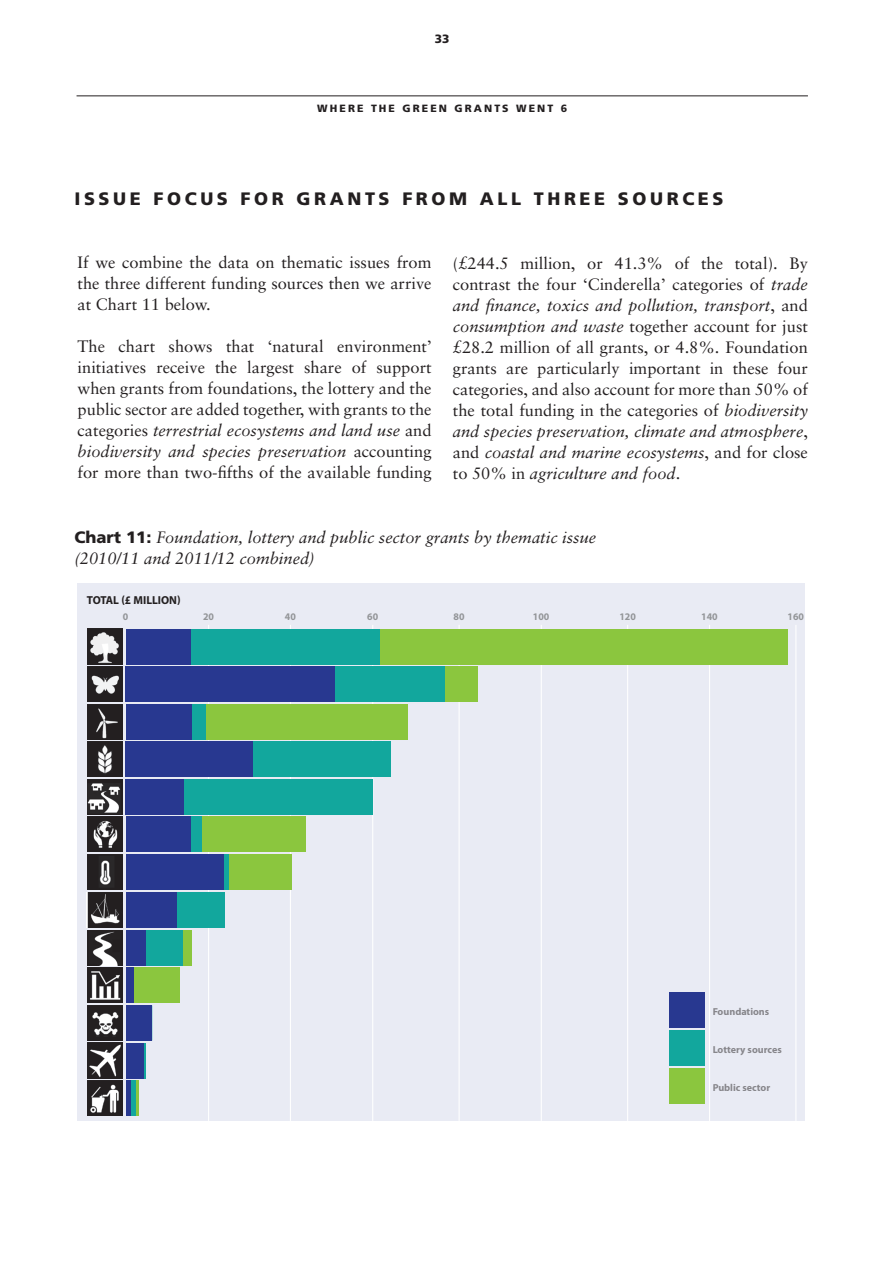
<style>
.page{position:relative;width:893px;height:1263px;background:#fff}
.page>*{position:absolute;margin:0;border:0;box-sizing:border-box;transform-origin:0 0}
.Head{font:900 18px "Frutiger";letter-spacing:.2em;color:#231f20}
.Body_Text{font:16.5px/21px "Sabon";color:#231f20;text-align:justify}
.Body_Text-2{font:italic 16.5px "Sabon";color:#231f20}
.t1{font:900 12px "Frutiger";color:#231f20}
.t2{font:700 11.55px "Myriad Pro";color:#231f20}
.t3{font:900 10.5px "Frutiger";letter-spacing:.2em;color:#231f20}
.t4{font:700 10.2px "Myriad Pro";color:#231f20}
.t5{font:700 10.2px "Myriad Pro";color:#939598}
.s1{font-style:italic}
.s2{font-family:"Frutiger";font-weight:900;font-style:normal}
</style>
<div class="page">
<hr style="left:77px;top:96px;width:731px;height:1px;background:#231f20">
<div style="left:78px;top:583px;width:727px;height:537px;background:#e9ebf4"></div>
<hr style="left:208px;top:625px;width:1px;height:496px;background:#fff">
<hr style="left:290px;top:625px;width:1px;height:496px;background:#fff">
<hr style="left:372px;top:625px;width:1px;height:496px;background:#fff">
<hr style="left:459px;top:625px;width:1px;height:496px;background:#fff">
<hr style="left:541px;top:625px;width:1px;height:496px;background:#fff">
<hr style="left:627px;top:625px;width:1px;height:496px;background:#fff">
<hr style="left:709px;top:625px;width:1px;height:496px;background:#fff">
<hr style="left:795px;top:625px;width:1px;height:496px;background:#fff">
<img style="left:87px;top:666px;width:35px;height:35px">
<div style="left:126px;top:629px;width:65px;height:35px;background:#283890"></div>
<img style="left:87px;top:742px;width:35px;height:35px">
<div style="left:126px;top:704px;width:65px;height:35px;background:#283890"></div>
<img style="left:87px;top:854px;width:35px;height:35px">
<div style="left:126px;top:854px;width:98px;height:35px;background:#283890"></div>
<img style="left:87px;top:704px;width:35px;height:35px">
<div style="left:126px;top:817px;width:65px;height:35px;background:#283890"></div>
<img style="left:87px;top:892px;width:36px;height:36px">
<div style="left:126px;top:930px;width:20px;height:35px;background:#283890"></div>
<img style="left:87px;top:629px;width:35px;height:35px">
<div style="left:126px;top:742px;width:127px;height:35px;background:#283890"></div>
<img style="left:87px;top:779px;width:35px;height:35px">
<div style="left:126px;top:666px;width:209px;height:35px;background:#283890"></div>
<img style="left:87px;top:1043px;width:36px;height:35px">
<div style="left:126px;top:1005px;width:26px;height:35px;background:#283890"></div>
<img style="left:87px;top:930px;width:36px;height:35px">
<div style="left:126px;top:892px;width:51px;height:35px;background:#283890"></div>
<img style="left:87px;top:1080px;width:36px;height:36px">
<div style="left:126px;top:968px;width:9px;height:35px;background:#283890"></div>
<img style="left:87px;top:817px;width:35px;height:35px">
<div style="left:126px;top:779px;width:58px;height:35px;background:#283890"></div>
<img style="left:87px;top:1005px;width:36px;height:35px">
<div style="left:126px;top:1080px;width:7px;height:35px;background:#283890"></div>
<img style="left:87px;top:967px;width:36px;height:36px">
<div style="left:126px;top:1043px;width:19px;height:35px;background:#283890"></div>
<div style="left:191px;top:629px;width:189px;height:35px;background:#12a79d"></div>
<div style="left:192px;top:704px;width:14px;height:35px;background:#12a79d"></div>
<div style="left:225px;top:854px;width:5px;height:35px;background:#12a79d"></div>
<div style="left:191px;top:817px;width:12px;height:35px;background:#12a79d"></div>
<div style="left:146px;top:930px;width:39px;height:35px;background:#12a79d"></div>
<div style="left:253px;top:742px;width:138px;height:35px;background:#12a79d"></div>
<div style="left:335px;top:666px;width:111px;height:35px;background:#12a79d"></div>
<div style="left:177px;top:892px;width:47px;height:35px;background:#12a79d"></div>
<div style="left:184px;top:779px;width:189px;height:35px;background:#12a79d"></div>
<div style="left:131px;top:1080px;width:6px;height:35px;background:#12a79d"></div>
<hr style="left:144px;top:1043px;width:2px;height:35px;background:#12a79d">
<div style="left:380px;top:629px;width:407px;height:35px;background:#8bc63e"></div>
<div style="left:206px;top:704px;width:201px;height:35px;background:#8bc63e"></div>
<div style="left:229px;top:854px;width:63px;height:35px;background:#8bc63e"></div>
<div style="left:203px;top:817px;width:103px;height:35px;background:#8bc63e"></div>
<div style="left:184px;top:930px;width:8px;height:35px;background:#8bc63e"></div>
<div style="left:445px;top:666px;width:33px;height:35px;background:#8bc63e"></div>
<div style="left:134px;top:968px;width:46px;height:35px;background:#8bc63e"></div>
<hr style="left:136px;top:1080px;width:2px;height:35px;background:#8bc63e">
<div style="left:670px;top:993px;width:35px;height:35px;background:#283890"></div>
<div style="left:670px;top:1030px;width:35px;height:36px;background:#12a79d"></div>
<div style="left:670px;top:1068px;width:35px;height:35px;background:#8bc63e"></div>
<p class="t1" style="left:435px;top:32px;width:16px">33</p>
<p class="t3" style="left:317px;top:102px;width:251px">WHERE THE GREEN GRANTS WENT 6</p>
<p class="Head" style="left:74px;top:188px;width:651px">ISSUE FOCUS FOR GRANTS FROM ALL THREE SOURCES</p>
<p class="Body_Text" style="left:78px;top:252px;width:356px">If we combine the data on thematic issues from the three different funding sources then we arrive at Chart 11 below.</p>
<p class="Body_Text" style="left:78px;top:336px;width:356px">The chart shows that ‘natural environment’ initiatives receive the largest share of support when grants from foundations, the lottery and the public sector are added together, with grants to the categories <span class="s1">terrestrial ecosystems and land use</span> and <span class="s1">biodiversity and species preservation</span> accounting for more than two-fifths of the available funding</p>
<p class="Body_Text" style="left:453px;top:253px;width:357px">(£244.5 million, or 41.3% of the total). By contrast the four ‘Cinderella’ categories of <span class="s1">trade and finance, toxics and pollution, transport</span>, and <span class="s1">consumption and waste</span> together account for just £28.2 million of all grants, or 4.8%. Foundation grants are particularly important in these four categories, and also account for more than 50% of the total funding in the categories of <span class="s1">biodiversity and species preservation, climate and atmosphere</span>, and <span class="s1">coastal and marine ecosystems</span>, and for close to 50% in <span class="s1">agriculture and food</span>.</p>
<p class="Body_Text-2" style="left:74px;top:528px;width:523px"><span class="s2">Chart 11:</span> Foundation, lottery and public sector grants by thematic issue</p>
<p class="Body_Text-2" style="left:74px;top:549px;width:242px">(2010/11 and 2011/12 combined)</p>
<p class="t2" style="left:87px;top:592px;width:95px">TOTAL (£ MILLION)</p>
<p class="t5" style="left:123px;top:610px;width:7px">0</p>
<p class="t5" style="left:203px;top:610px;width:13px">20</p>
<p class="t5" style="left:285px;top:610px;width:13px">40</p>
<p class="t5" style="left:367px;top:610px;width:13px">60</p>
<p class="t5" style="left:454px;top:610px;width:13px">80</p>
<p class="t5" style="left:533px;top:610px;width:18px">100</p>
<p class="t5" style="left:619px;top:610px;width:18px">120</p>
<p class="t5" style="left:701px;top:610px;width:18px">140</p>
<p class="t5" style="left:788px;top:610px;width:18px">160</p>
<p class="t4" style="left:713px;top:1004px;width:58px">Foundations</p>
<p class="t4" style="left:713px;top:1043px;width:71px">Lottery sources</p>
<p class="t4" style="left:713px;top:1081px;width:59px">Public sector</p>
</div>
